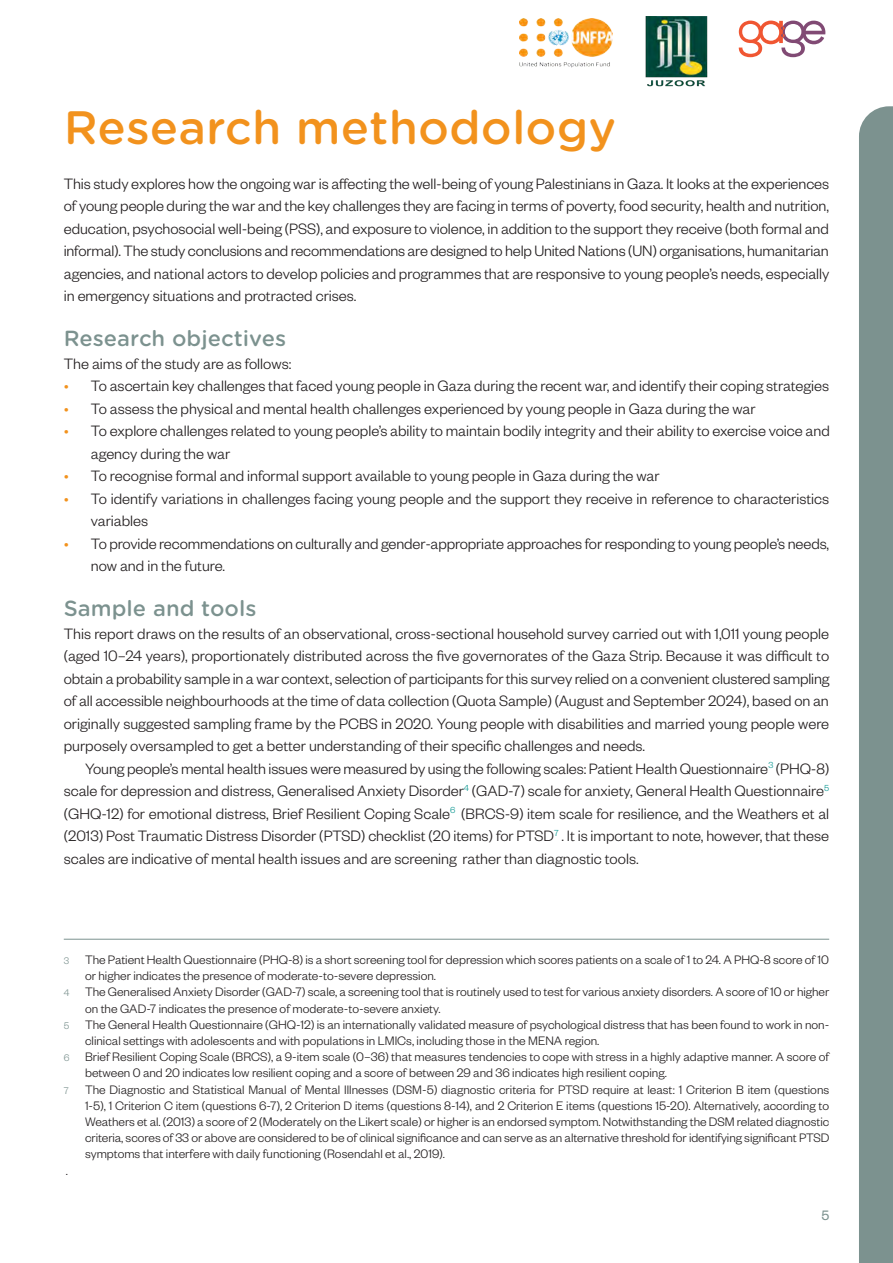
<style>
.page{position:relative;width:893px;height:1263px;background:#fff}
.page>*{position:absolute;margin:0;border:0;box-sizing:border-box;transform-origin:0 0}
.Chapter_Heading_no_number_orage{font:500 45px "Gotham Rnd S Sm";color:#f2921d}
.Heading_1_no_number{font:500 21px "Gotham Rnd S Sm";color:#7c928f}
.Body_text_1st_Para{font:300 16.5px/22.5px "Founders Grotesk";color:#231f20}
.Body_text{font:300 16.5px/22.5px "Founders Grotesk";color:#231f20;text-align:justify}
.Page_numbers_and_titles{font:15px "Founders Grotesk";color:#7c928f}
.Footnotes{font:300 13.5px/16.2px "Founders Grotesk";color:#231f20}
.s1{color:#f2921d}
.s2{font-size:10.5px;color:#7c928f}
</style>
<div class="page">
<div style="left:859px;top:106px;width:34px;height:1157px;background:#7c928f"></div>
<hr style="left:64px;top:939px;width:765px;height:1px;background:#7c928f">
<svg style="left:739px;top:21px;width:86px;height:36px"></svg>
<img style="left:645px;top:17px;width:63px;height:69px">
<img style="left:519px;top:19px;width:94px;height:48px">
<p class="Chapter_Heading_no_number_orage" style="left:64px;top:94px;width:554px">Research methodology</p>
<p class="Body_text_1st_Para" style="left:64px;top:171px;width:767px;text-align:justify">This study explores how the ongoing war is affecting the well-being of young Palestinians in Gaza. It looks at the experiences of young people during the war and the key challenges they are facing in terms of poverty, food security, health and nutrition, education, psychosocial well-being (PSS), and exposure to violence, in addition to the support they receive (both formal and informal). The study conclusions and recommendations are designed to help United Nations (UN) organisations, humanitarian agencies, and national actors to develop policies and programmes that are responsive to young people’s needs, especially in emergency situations and protracted crises.</p>
<p class="Heading_1_no_number" style="left:64px;top:323px;width:224px">Research objectives</p>
<p class="Body_text_1st_Para" style="left:64px;top:351px;width:229px">The aims of the study are as follows:</p>
<p class="Body_text_1st_Para" style="left:64px;top:374px;width:767px"><span class="s1">•</span> To ascertain key challenges that faced young people in Gaza during the recent war, and identify their coping strategies</p>
<p class="Body_text_1st_Para" style="left:64px;top:396px;width:693px"><span class="s1">•</span> To assess the physical and mental health challenges experienced by young people in Gaza during the war</p>
<p class="Body_text_1st_Para" style="left:91px;top:419px;width:740px;text-indent:-27px"><span class="s1">•</span> To explore challenges related to young people’s ability to maintain bodily integrity and their ability to exercise voice and agency during the war</p>
<p class="Body_text_1st_Para" style="left:64px;top:464px;width:597px"><span class="s1">•</span> To recognise formal and informal support available to young people in Gaza during the war</p>
<p class="Body_text_1st_Para" style="left:91px;top:486px;width:740px;text-indent:-27px"><span class="s1">•</span> To identify variations in challenges facing young people and the support they receive in reference to characteristics variables</p>
<p class="Body_text_1st_Para" style="left:91px;top:531px;width:740px;text-indent:-27px"><span class="s1">•</span> To provide recommendations on culturally and gender-appropriate approaches for responding to young people’s needs, now and in the future.</p>
<p class="Heading_1_no_number" style="left:64px;top:593px;width:194px">Sample and tools</p>
<p class="Body_text_1st_Para" style="left:64px;top:621px;width:767px;text-align:justify">This report draws on the results of an observational, cross-sectional household survey carried out with 1,011 young people (aged 10–24 years), proportionately distributed across the five governorates of the Gaza Strip. Because it was difficult to obtain a probability sample in a war context, selection of participants for this survey relied on a convenient clustered sampling of all accessible neighbourhoods at the time of data collection (Quota Sample) (August and September 2024), based on an originally suggested sampling frame by the PCBS in 2020. Young people with disabilities and married young people were purposely oversampled to get a better understanding of their specific challenges and needs.</p>
<p class="Body_text" style="left:64px;top:756px;width:767px;text-indent:21px">Young people’s mental health issues were measured by using the following scales: Patient Health Questionnaire<sup>3</sup> (PHQ-8) scale for depression and distress, Generalised Anxiety Disorder<sup>4</sup> (GAD-7) scale for anxiety, General Health Questionnaire<sup>5 </sup>(GHQ-12) for emotional distress, Brief Resilient Coping Scale<sup>6</sup> (BRCS-9) item scale for resilience, and the Weathers et al (2013) Post Traumatic Distress Disorder (PTSD) checklist (20 items) for PTSD<sup>7</sup> . It is important to note, however, that these scales are indicative of mental health issues and are screening<sup>1</sup> rather than diagnostic tools.</p>
<p class="Footnotes" style="left:85px;top:951px;width:745px;text-indent:-21px"><span class="s2">3</span> The Patient Health Questionnaire (PHQ-8) is a short screening tool for depression which scores patients on a scale of 1 to 24. A PHQ-8 score of 10 or higher indicates the presence of moderate-to-severe depression.</p>
<p class="Footnotes" style="left:85px;top:983px;width:746px;text-indent:-21px"><span class="s2">4</span> The Generalised Anxiety Disorder (GAD-7) scale, a screening tool that is routinely used to test for various anxiety disorders. A score of 10 or higher on the GAD-7 indicates the presence of moderate-to-severe anxiety.</p>
<p class="Footnotes" style="left:85px;top:1016px;width:746px;text-indent:-21px"><span class="s2">5</span> The General Health Questionnaire (GHQ-12) is an internationally validated measure of psychological distress that has been found to work in non&shy;clinical settings with adolescents and with populations in LMICs, including those in the MENA region.</p>
<p class="Footnotes" style="left:85px;top:1048px;width:746px;text-indent:-21px"><span class="s2">6</span> Brief Resilient Coping Scale (BRCS), a 9-item scale (0–36) that measures tendencies to cope with stress in a highly adaptive manner. A score of between 0 and 20 indicates low resilient coping and a score of between 29 and 36 indicates high resilient coping.</p>
<p class="Footnotes" style="left:85px;top:1080px;width:746px;text-align:justify;text-indent:-21px"><span class="s2">7</span> The Diagnostic and Statistical Manual of Mental Illnesses (DSM-5) diagnostic criteria for PTSD require at least: 1 Criterion B item (questions 1-5), 1 Criterion C item (questions 6-7), 2 Criterion D items (questions 8-14), and 2 Criterion E items (questions 15-20). Alternatively, according to Weathers et al. (2013) a score of 2 (Moderately on the Likert scale) or higher is an endorsed symptom. Notwithstanding the DSM related diagnostic criteria, scores of 33 or above are considered to be of clinical significance and can serve as an alternative threshold for identifying significant PTSD symptoms that interfere with daily functioning (Rosendahl et al., 2019).</p>
<p class="Footnotes" style="left:66px;top:1161px;width:4px">.</p>
<p class="Page_numbers_and_titles" style="left:821px;top:1206px;width:9px">5</p>
</div>
